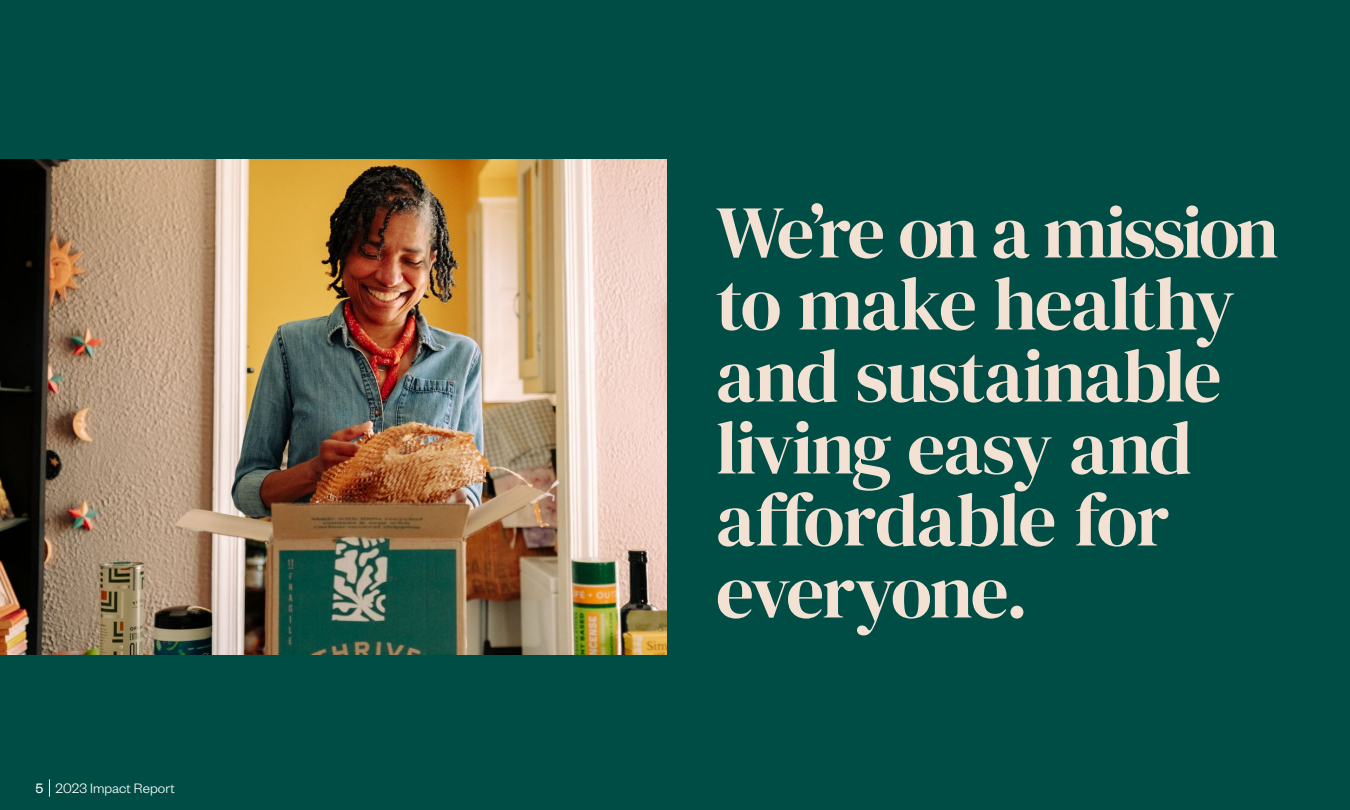
<style>
.page{position:relative;width:1350px;height:810px;background:#004d46}
.page>*{position:absolute;margin:0;border:0;box-sizing:border-box;transform-origin:0 0}
.t1{font:75px/72px "DM Serif Display";letter-spacing:-.025em;color:#f3e1d3}
.t2{font:74.25px "DM Serif Display";letter-spacing:-.045em;color:#f3e1d3}
.t3{font:300 15px "Founders Grotesk";letter-spacing:.005em;color:#fff}
.s1{font-weight:400}
</style>
<div class="page">
<svg style="left:49px;top:779px;width:1px;height:18px"></svg>
<img style="left:0;top:159px;width:666px;height:495px">
<p class="t3" style="left:35px;top:779px;width:141px"><span class="s1">5</span> 2023 Impact Report</p>
<p class="t2" style="left:716px;top:189px;width:564px">We’re on a mission</p>
<p class="t1" style="left:716px;top:269px;width:521px">to make healthy and sustainable living easy and affordable for everyone.</p>
</div>
